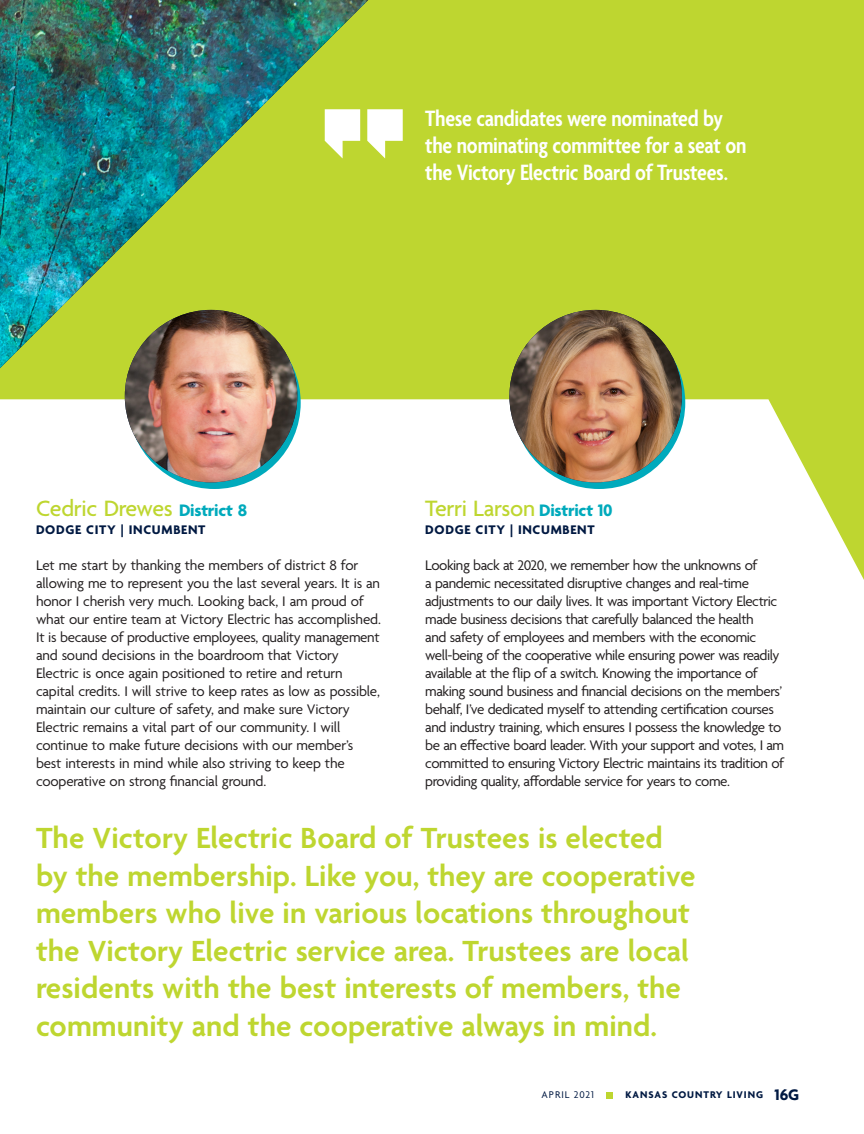
<style>
.page{position:relative;width:864px;height:1134px;background:#fff}
.page>*{position:absolute;margin:0;border:0;box-sizing:border-box;transform-origin:0 0}
.Deck{font:600 31.5px/37.5px "Agenda";letter-spacing:.005em;color:#bed630}
.Pullquote_Dept{font:600 condensed 24px/27px "Agenda";letter-spacing:-.015em;color:#fff}
._2020_Subhead{font:500 24px "Agenda";letter-spacing:-.015em;color:#bed630}
.Co-op_Text_no_inden{font:15px/18px "Agenda";letter-spacing:-.03em;color:#231f20}
.Co-op_Text_no_inden-2{font:15px/18px "Agenda";letter-spacing:-.01em;color:#231f20}
.Co-op_Text_no_inden-3{font:700 13.5px "Agenda";letter-spacing:.05em;color:#001942}
.t1{font:700 10.5px "Agenda";letter-spacing:.09em;color:#001942}
.t2{font:10.5px "Agenda";letter-spacing:.09em;color:#001942}
.s1{font-weight:700;font-size:18px;color:#00aabc}
.s2{font-size:16.5px}
</style>
<div class="page">
<svg style="left:382px;top:0;width:482px;height:580px;fill:#bed630"></svg>
<img style="left:0;top:0;width:382px;height:489px">
<svg style="left:128px;top:316px;width:173px;height:173px"></svg>
<img style="left:125px;top:310px;width:172px;height:172px;border-radius:86px">
<svg style="left:513px;top:316px;width:172px;height:173px"></svg>
<img style="left:509px;top:310px;width:173px;height:172px;border-radius:86px">
<svg style="left:325px;top:109px;width:35px;height:49px"></svg>
<svg style="left:367px;top:109px;width:36px;height:49px"></svg>
<div style="left:606px;top:1092px;width:7px;height:7px;background:#bed630"></div>
<p class="Pullquote_Dept" style="left:425px;top:107px;width:323px">These candidates were nominated by the nominating committee for a seat on the Victory Electric Board of Trustees.</p>
<p class="_2020_Subhead" style="left:36px;top:495px;width:213px">Cedric Drewes <span class="s1">District 8</span></p>
<p class="Co-op_Text_no_inden-3" style="left:36px;top:522px;width:171px">DODGE CITY | INCUMBENT</p>
<p class="Co-op_Text_no_inden-2" style="left:36px;top:557px;width:346px">Let me start by thanking the members of district 8 for allowing me to represent you the last several years. It is an honor I cherish very much. Looking back, I am proud of what our entire team at Victory Electric has accomplished.<br>It is because of productive employees, quality management and sound decisions in the boardroom that Victory Electric is once again positioned to retire and return capital credits. I will strive to keep rates as low as possible, maintain our culture of safety, and make sure Victory Electric remains a vital part of our community. I will continue to make future decisions with our member’s best interests in mind while also striving to keep the cooperative on strong financial ground.</p>
<p class="_2020_Subhead" style="left:425px;top:495px;width:189px">Terri Larson <span class="s1">District 10</span></p>
<p class="Co-op_Text_no_inden-3" style="left:425px;top:522px;width:171px">DODGE CITY | INCUMBENT</p>
<p class="Co-op_Text_no_inden" style="left:425px;top:557px;width:361px">Looking back at 2020, we remember how the unknowns of<br>a pandemic necessitated disruptive changes and real-time adjustments to our daily lives. It was important Victory Electric made business decisions that carefully balanced the health<br>and safety of employees and members with the economic well-being of the cooperative while ensuring power was readily available at the flip of a switch. Knowing the importance of making sound business and financial decisions on the members’ behalf, I’ve dedicated myself to attending certification courses and industry training, which ensures I possess the knowledge to be an effective board leader. With your support and votes, I am committed to ensuring Victory Electric maintains its tradition of providing quality, affordable service for years to come.</p>
<p class="Deck" style="left:36px;top:821px;width:661px">The Victory Electric Board of Trustees is elected by the membership. Like you, they are cooperative members who live in various locations throughout the Victory Electric service area. Trustees are local residents with the best interests of members, the community and the cooperative always in mind.</p>
<p class="t2" style="left:542px;top:1089px;width:54px">APRIL 2021</p>
<p class="t1" style="left:625px;top:1089px;width:175px">KANSAS COUNTRY LIVING <span class="s2">16G</span></p>
</div>
